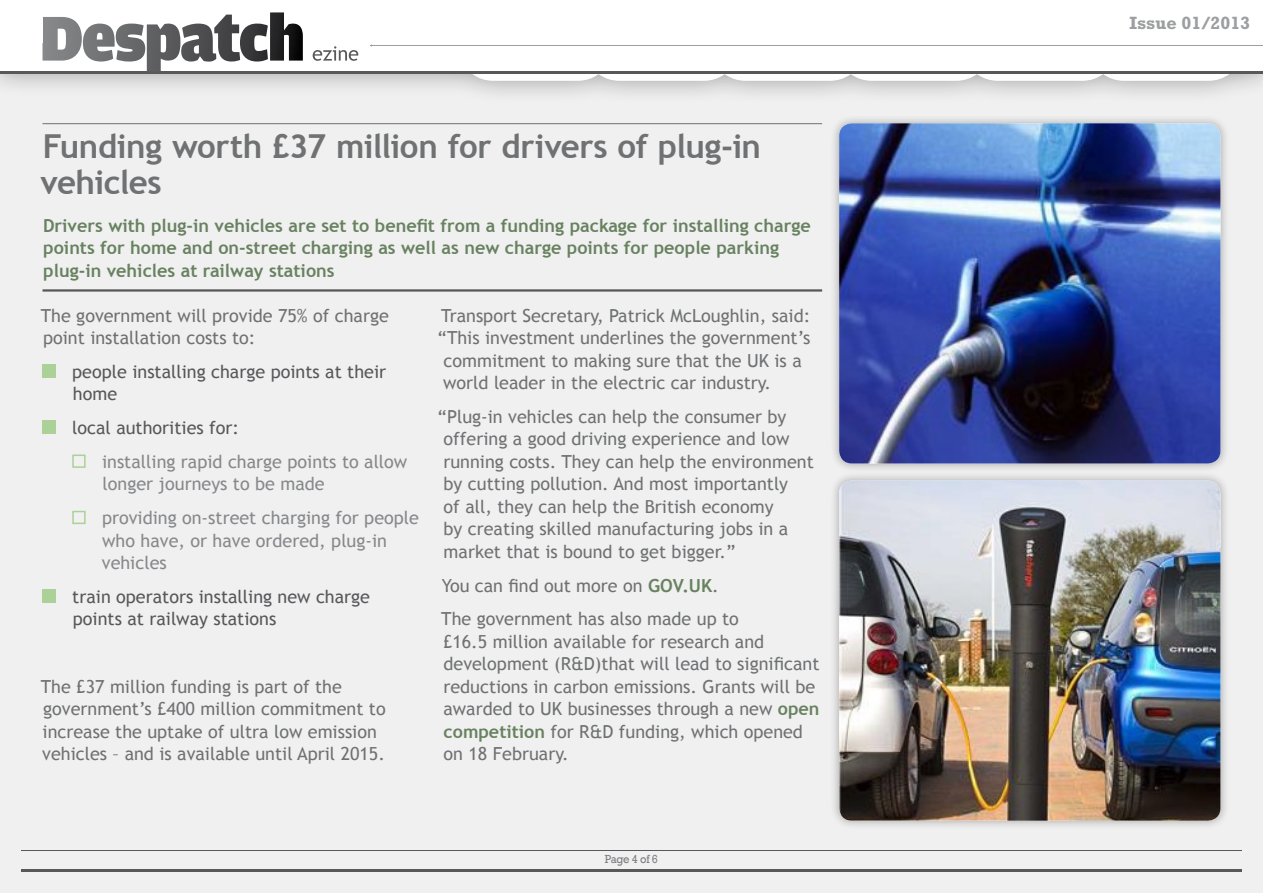
<style>
.page{position:relative;width:1263px;height:893px;background:#fff}
.page>*{position:absolute;margin:0;border:0;box-sizing:border-box;transform-origin:0 0}
.t1{font:700 33px/36px "Trebuchet MS";letter-spacing:-.015em;color:#707172}
.t2{font:18px/22.5px "Trebuchet MS";color:#707172}
.t3{font:700 18px/22.5px "Trebuchet MS";color:#688260}
.t4{font:18px/22.5px "Trebuchet MS";color:#87888a}
.t5{font:18px/22.5px "Trebuchet MS";color:#58585a}
.t6{font:700 18px "Rockwell Std";color:#9c9e9f}
.t7{font:12px "Rockwell";letter-spacing:-.035em;color:#7e7f81;scale:.94 1}
.s1{font-weight:700;color:#688260}
</style>
<div class="page">
<div style="left:0;top:70px;width:1263px;height:823px;background:#f0f0f1"></div>
<hr style="left:21px;top:850px;width:1221px;height:1px;background:#58585a">
<hr style="left:21px;top:869px;width:1221px;height:3px;background:#58585a">
<div style="left:0;top:0;width:1263px;height:105px;background:#000;opacity:.35"></div>
<svg style="left:0;top:0;width:1263px;height:81px"></svg>
<svg style="left:313px;top:46px;width:45px;height:15px"></svg>
<hr style="left:0;top:71px;width:1263px;height:3px;background:#58585a">
<svg style="left:43px;top:12px;width:260px;height:59px"></svg>
<hr style="left:371px;top:45px;width:892px;height:1px;background:#9c9e9f">
<div style="left:0;top:0;width:43px;height:43px;background:#fff"></div>
<svg style="left:1124px;top:8px;width:131px;height:27px"></svg>
<hr style="left:43px;top:123px;width:779px;height:1px;background:#707172">
<hr style="left:43px;top:289px;width:779px;height:3px;background:#58585a">
<div style="left:43px;top:365px;width:13px;height:13px;background:#abd198"></div>
<div style="left:43px;top:421px;width:13px;height:13px;background:#abd198"></div>
<div style="left:72px;top:455px;width:14px;height:13px;border:2px solid #abd198"></div>
<div style="left:72px;top:511px;width:14px;height:13px;border:2px solid #abd198"></div>
<div style="left:43px;top:590px;width:13px;height:13px;background:#abd198"></div>
<div style="left:830px;top:114px;width:400px;height:359px;background:#000;opacity:.3"></div>
<img style="left:839px;top:123px;width:381px;height:340px">
<div style="left:830px;top:471px;width:400px;height:359px;background:#000;opacity:.3"></div>
<img style="left:839px;top:480px;width:381px;height:341px">
<h1 class="t1" style="left:41px;top:128px;width:722px">Funding worth £37 million for drivers of plug-in vehicles</h1>
<p class="t3" style="left:43px;top:214px;width:769px">Drivers with plug-in vehicles are set to benefit from a funding package for installing charge points for home and on-street charging as well as new charge points for people parking plug-in vehicles at railway stations</p>
<p class="t2" style="left:41px;top:304px;width:350px">The government will provide 75% of charge point installation costs to:</p>
<p class="t5" style="left:72px;top:360px;width:315px">people installing charge points at their home</p>
<p class="t5" style="left:72px;top:417px;width:168px">local authorities for:</p>
<p class="t4" style="left:102px;top:450px;width:307px">installing rapid charge points to allow longer journeys to be made</p>
<p class="t4" style="left:102px;top:507px;width:319px">providing on-street charging for people who have, or have ordered, plug-in vehicles</p>
<p class="t5" style="left:72px;top:585px;width:299px">train operators installing new charge points at railway stations</p>
<p class="t2" style="left:441px;top:304px;width:371px">Transport Secretary, Patrick McLoughlin, said:</p>
<p class="t2" style="left:438px;top:327px;width:374px">“This investment underlines the government’s</p>
<p class="t2" style="left:444px;top:349px;width:360px">commitment to making sure that the UK is a</p>
<p class="t2" style="left:443px;top:372px;width:330px">world leader in the electric car industry.</p>
<p class="t2" style="left:443px;top:405px;width:372px;text-indent:-6px">“Plug-in vehicles can help the consumer by offering a good driving experience and low running costs. They can help the environment by cutting pollution. And most importantly<br>of all, they can help the British economy<br>by creating skilled manufacturing jobs in a market that is bound to get bigger.”</p>
<p class="t2" style="left:441px;top:569px;width:299px;line-height:33.8px">You can find out more on <span class="s1">GOV.UK</span>.<br>The government has also made up to</p>
<p class="t2" style="left:443px;top:630px;width:378px">£16.5 million available for research and development (R&amp;D)that will lead to significant reductions in carbon emissions. Grants will be awarded to UK businesses through a new <span class="s1">open competition</span> for R&amp;D funding, which opened on 18 February.</p>
<p class="t2" style="left:41px;top:675px;width:346px">The £37 million funding is part of the government’s £400 million commitment to increase the uptake of ultra low emission vehicles – and is available until April 2015.</p>
<p class="t7" style="left:605px;top:852px;width:58px">Page 4 of 6</p>
<p class="t6" style="left:1129px;top:12px;width:122px">Issue 01/2013</p>
</div>
